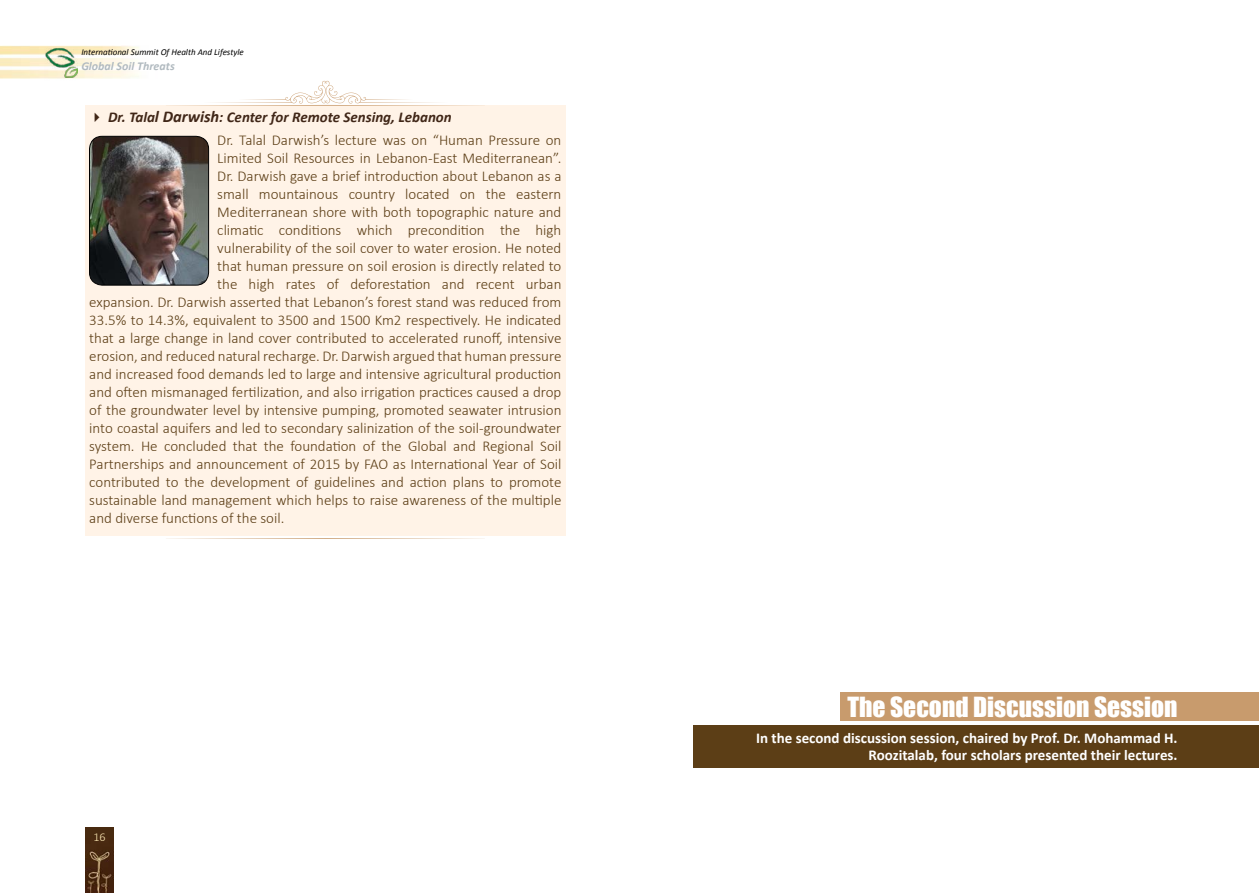
<style>
.page{position:relative;width:1259px;height:893px;background:#fff}
.page>*{position:absolute;margin:0;border:0;box-sizing:border-box;transform-origin:0 0}
.t1{font:25.5px "Impact";color:#fff}
.t2{font:300 15px/22.2px "Calibri";color:#5c3e16}
.t3{font:700 15px/17.2px "Calibri";color:#fff;text-align:right}
.t4{font:italic 700 12px "Calibri";color:#b1bac0}
.t5{font:300 12px "Calibri";color:#ffebb6}
.t6{font:italic 9px "Calibri";color:#000}
.s1{font-weight:700;font-style:italic;color:#402617}
.s2{font-weight:700;font-style:italic;font-size:16.5px;color:#402617}
</style>
<div class="page">
<img style="left:44px;top:46px;width:34px;height:33px">
<div style="left:85px;top:827px;width:29px;height:66px;background:#482a10"></div>
<img style="left:85px;top:851px;width:29px;height:42px">
<div style="left:85px;top:106px;width:481px;height:430px;background:#fff3e7"></div>
<img style="left:89px;top:136px;width:120px;height:149px">
<div style="left:89px;top:136px;width:120px;height:149px;border:1px solid #000;border-radius:13px"></div>
<svg style="left:166px;top:81px;width:319px;height:25px"></svg>
<svg style="left:166px;top:538px;width:319px;height:1px"></svg>
<div style="left:693px;top:725px;width:566px;height:42px;background:#5c3e16"></div>
<div style="left:840px;top:692px;width:419px;height:29px;background:#c89b6d"></div>
<p class="t6" style="left:81px;top:46px;width:164px">International Summit Of Health And Lifestyle</p>
<p class="t4" style="left:81px;top:59px;width:95px">Global Soil Threats</p>
<p class="t2" style="left:217px;top:106px;width:346px;text-indent:-109px"><span class="s1">Dr. Tala</span><span class="s2">l Darwish</span><span class="s1">: Center for Remote Sensing, Lebanon<br></span>Dr. Talal Darwish’s lecture was on “Human Pressure on</p>
<p class="t2" style="left:217px;top:146px;width:346px">Limited Soil Resources in Lebanon-East Mediterranean”.</p>
<p class="t2" style="left:217px;top:164px;width:346px">Dr. Darwish gave a brief introduction about Lebanon as a</p>
<p class="t2" style="left:217px;top:182px;width:346px">small mountainous country located on the eastern</p>
<p class="t2" style="left:217px;top:200px;width:346px">Mediterranean shore with both topographic nature and</p>
<p class="t2" style="left:217px;top:218px;width:346px">climatic conditions which precondition the high</p>
<p class="t2" style="left:217px;top:236px;width:346px">vulnerability of the soil cover to water erosion. He noted</p>
<p class="t2" style="left:217px;top:254px;width:346px">that human pressure on soil erosion is directly related to</p>
<p class="t2" style="left:217px;top:272px;width:346px">the high rates of deforestation and recent urban</p>
<p class="t2" style="left:89px;top:290px;width:473px">expansion. Dr. Darwish asserted that Lebanon’s forest stand was reduced from</p>
<p class="t2" style="left:89px;top:308px;width:473px">33.5% to 14.3%, equivalent to 3500 and 1500 Km2 respectively. He indicated</p>
<p class="t2" style="left:89px;top:326px;width:473px">that a large change in land cover contributed to accelerated runoff, intensive</p>
<p class="t2" style="left:89px;top:344px;width:473px">erosion, and reduced natural recharge. Dr. Darwish argued that human pressure</p>
<p class="t2" style="left:89px;top:362px;width:473px">and increased food demands led to large and intensive agricultural production</p>
<p class="t2" style="left:89px;top:380px;width:473px">and often mismanaged fertilization, and also irrigation practices caused a drop</p>
<p class="t2" style="left:89px;top:398px;width:473px">of the groundwater level by intensive pumping, promoted seawater intrusion</p>
<p class="t2" style="left:89px;top:416px;width:473px">into coastal aquifers and led to secondary salinization of the soil-groundwater</p>
<p class="t2" style="left:89px;top:434px;width:473px">system. He concluded that the foundation of the Global and Regional Soil</p>
<p class="t2" style="left:89px;top:452px;width:473px">Partnerships and announcement of 2015 by FAO as International Year of Soil</p>
<p class="t2" style="left:89px;top:470px;width:473px">contributed to the development of guidelines and action plans to promote</p>
<p class="t2" style="left:89px;top:488px;width:473px">sustainable land management which helps to raise awareness of the multiple</p>
<p class="t2" style="left:89px;top:506px;width:197px">and diverse functions of the soil.</p>
<p class="t5" style="left:93px;top:829px;width:14px">16</p>
<h1 class="t1" style="left:847px;top:687px;width:332px">The Second Discussion Session</h1>
<p class="t3" style="left:756px;top:729px;width:423px">In the second discussion session, chaired by Prof. Dr. Mohammad H.<br>Roozitalab, four scholars presented their lectures.</p>
</div>
